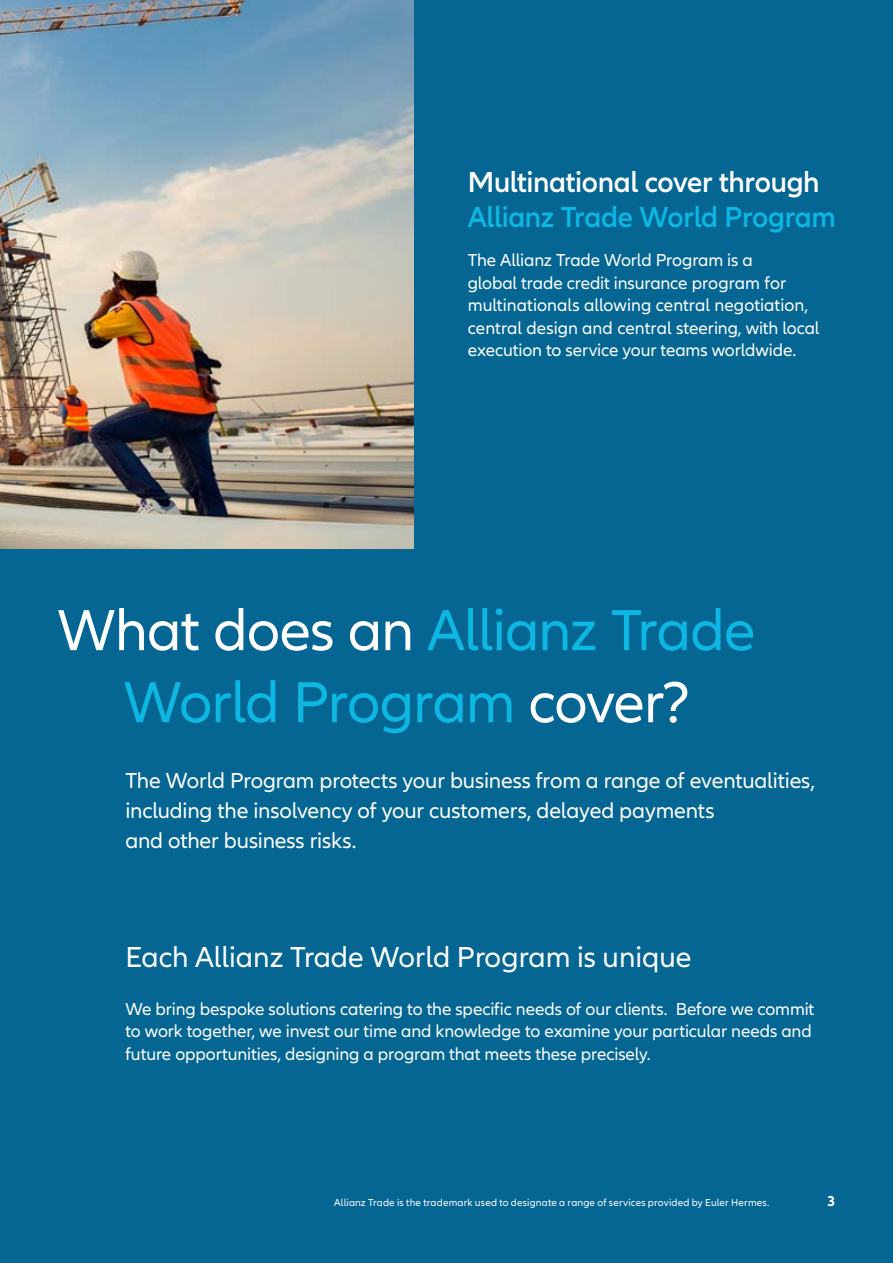
<style>
.page{position:relative;width:893px;height:1263px;background:#056694}
.page>*{position:absolute;margin:0;border:0;box-sizing:border-box;transform-origin:0 0}
.t1{font:60px/72px "Allianz Neo";letter-spacing:-.02em;color:#0cb7e1;text-align:center}
.t2{font:30px "Allianz Neo";color:#fff}
.t3{font:600 30px "Allianz Neo";letter-spacing:-.015em;color:#fff}
.t4{font:600 30px "Allianz Neo";letter-spacing:-.015em;color:#0cb7e1}
.t5{font:22.5px/30px "Allianz Neo";letter-spacing:-.005em;color:#fff}
.t6{font:18px/22.5px "Allianz Neo";letter-spacing:-.005em;color:#fff}
.t7{font:700 15px "Allianz Neo";color:#fff}
.t8{font:10.5px "Allianz Neo";letter-spacing:.015em;color:#fff}
.s1{color:#fff}
</style>
<div class="page">
<img style="left:0;top:0;width:413px;height:549px">
<h2 class="t3" style="left:468px;top:165px;width:353px">Multinational cover through</h2>
<h2 class="t4" style="left:468px;top:199px;width:369px">Allianz Trade World Program</h2>
<p class="t6" style="left:468px;top:249px;width:353px">The Allianz Trade World Program is a<br>global trade credit insurance program for multinationals allowing central negotiation, central design and central steering, with local execution to service your teams worldwide.</p>
<h1 class="t1" style="left:57px;top:596px;width:699px"><span class="s1">What does an</span> Allianz Trade<br>World Program <span class="s1">cover?</span></h1>
<p class="t5" style="left:125px;top:766px;width:691px">The World Program protects your business from a range of eventualities, including the insolvency of your customers, delayed payments<br>and other business risks.</p>
<h2 class="t2" style="left:125px;top:940px;width:568px">Each Allianz Trade World Program is unique</h2>
<p class="t6" style="left:125px;top:998px;width:691px">We bring bespoke solutions catering to the specific needs of our clients. Before we commit to work together, we invest our time and knowledge to examine your particular needs and future opportunities, designing a program that meets these precisely.</p>
<p class="t8" style="left:607px;top:962px;width:96px">Vero eos et accusam</p>
<p class="t8" style="left:334px;top:1196px;width:437px">Allianz Trade is the trademark used to designate a range of services provided by Euler Hermes.</p>
<p class="t7" style="left:827px;top:1192px;width:10px">3</p>
</div>
